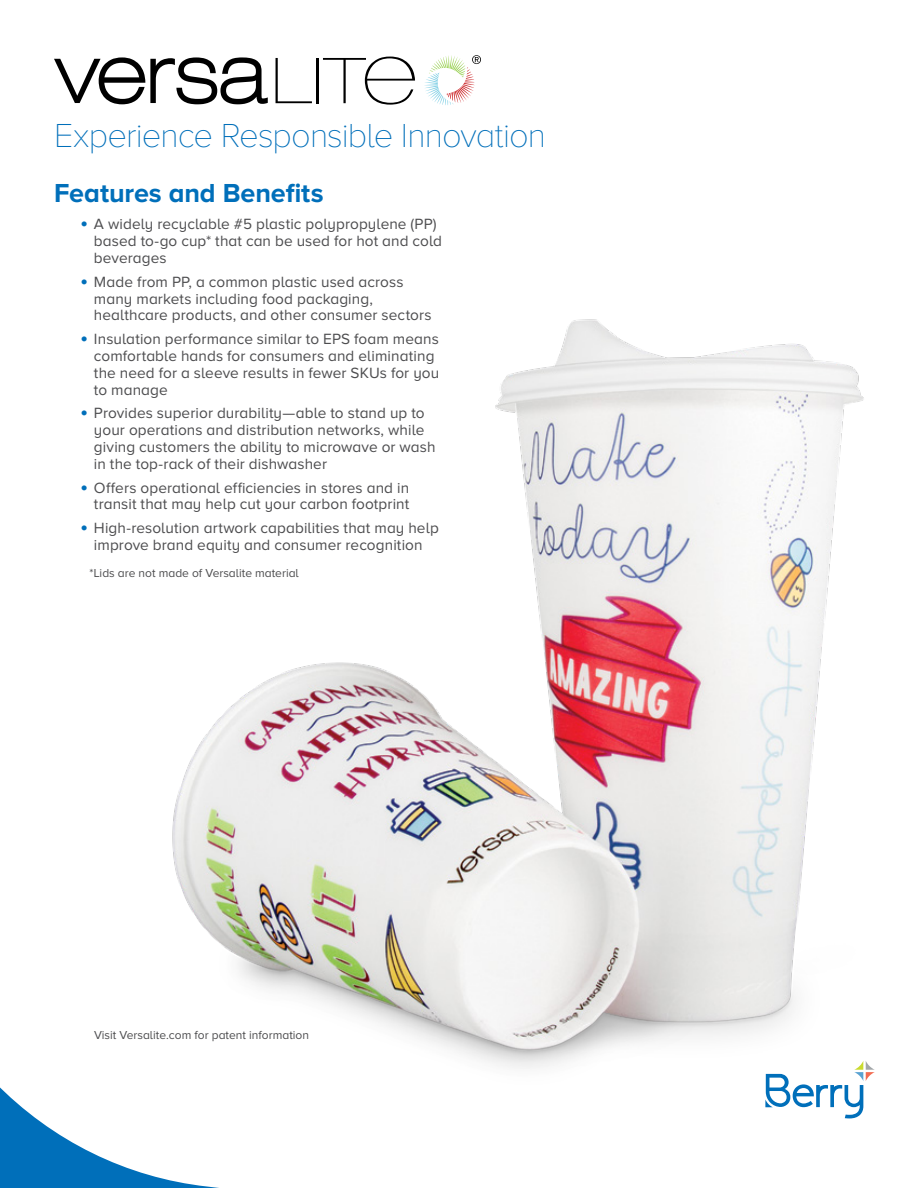
<style>
.page{position:relative;width:918px;height:1188px;background:#fff}
.page>*{position:absolute;margin:0;border:0;box-sizing:border-box;transform-origin:0 0}
.t1{font:100 34.5px "Proxima Nova A";letter-spacing:-.025em;color:#006fba}
.t2{font:700 27px "Proxima Nova A";letter-spacing:-.005em;color:#006fba}
.t3{font:15.3px/17px "Proxima Nova A";letter-spacing:.005em;color:#4d4d4f}
.t4{font:12px "Proxima Nova A";color:#4d4d4f}
.s1{font-weight:700;font-size:21px;color:#006fba}
</style>
<div class="page">
<svg style="left:54px;top:57px;width:214px;height:47px"></svg>
<svg style="left:276px;top:58px;width:36px;height:45px"></svg>
<hr style="left:316px;top:58px;width:2px;height:45px;background:#000">
<svg style="left:323px;top:57px;width:92px;height:48px"></svg>
<svg style="left:424px;top:55px;width:57px;height:50px"></svg>
<img style="left:172px;top:319px;width:692px;height:800px">
<svg style="left:0;top:1074px;width:413px;height:114px"></svg>
<svg style="left:765px;top:1061px;width:110px;height:57px"></svg>
<h1 class="t1" style="left:54px;top:117px;width:494px">Experience Responsible Innovation</h1>
<h2 class="t2" style="left:54px;top:177px;width:271px">Features and Benefits</h2>
<p class="t3" style="left:94px;top:216px;width:350px;text-indent:-14px"><span class="s1">•</span> A widely recyclable #5 plastic polypropylene (PP) based to-go cup* that can be used for hot and cold beverages</p>
<p class="t3" style="left:94px;top:273px;width:339px;text-indent:-14px"><span class="s1">•</span> Made from PP, a common plastic used across many markets including food packaging, healthcare products, and other consumer sectors</p>
<p class="t3" style="left:94px;top:330px;width:347px;text-indent:-14px"><span class="s1">•</span> Insulation performance similar to EPS foam means comfortable hands for consumers and eliminating the need for a sleeve results in fewer SKUs for you to manage</p>
<p class="t3" style="left:94px;top:405px;width:343px;text-indent:-14px"><span class="s1">•</span> Provides superior durability—able to stand up to your operations and distribution networks, while giving customers the ability to microwave or wash in the top-rack of their dishwasher</p>
<p class="t3" style="left:80px;top:479px;width:330px;text-align:right"><span class="s1">•</span> Offers operational efficiencies in stores and in transit that may help cut your carbon footprint</p>
<p class="t3" style="left:80px;top:519px;width:360px;text-align:center"><span class="s1">•</span> High-resolution artwork capabilities that may help improve brand equity and consumer recognition</p>
<p class="t4" style="left:90px;top:566px;width:211px">*Lids are not made of Versalite material</p>
<p class="t4" style="left:94px;top:1028px;width:217px">Visit Versalite.com for patent information</p>
</div>
